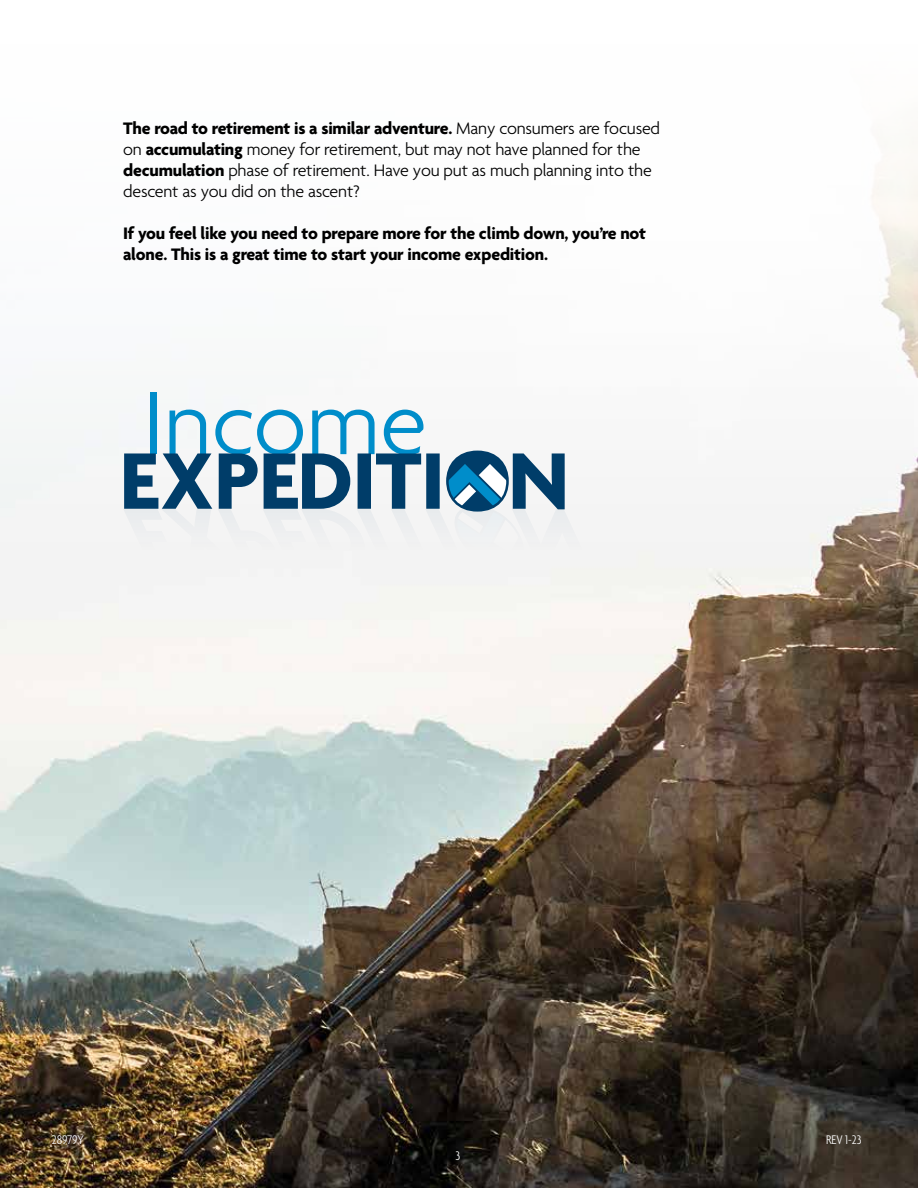
<style>
.page{position:relative;width:918px;height:1188px;background:#fff}
.page>*{position:absolute;margin:0;border:0;box-sizing:border-box;transform-origin:0 0}
.t1{font:300 96.3px "Agenda";color:#008dca}
.t2{font:300 18px/21px "Agenda";letter-spacing:-.01em;color:#000}
.t3{font:700 18px/21px "Agenda";letter-spacing:-.01em;color:#000}
.t4{font:300 condensed 13.5px "Agenda";color:#fff}
.s1{font-weight:700}
</style>
<div class="page">
<img style="left:0;top:141px;width:918px;height:1047px">
<svg style="left:123px;top:452px;width:467px;height:116px"></svg>
<p class="t2" style="left:123px;top:119px;width:539px"><span class="s1">The road to retirement is a similar adventure.</span> Many consumers are focused on <span class="s1">accumulating</span> money for retirement, but may not have planned for the <span class="s1">decumulation</span> phase of retirement. Have you put as much planning into the descent as you did on the ascent?</p>
<p class="t3" style="left:123px;top:224px;width:524px">If you feel like you need to prepare more for the climb down, you’re not alone. This is a great time to start your income expedition.</p>
<h1 class="t1" style="left:142px;top:372px;width:286px">Income</h1>
<p class="t4" style="left:52px;top:1132px;width:34px">28979Y</p>
<p class="t4" style="left:826px;top:1132px;width:37px">REV 1-23</p>
<p class="t4" style="left:456px;top:1148px;width:6px">3</p>
</div>
